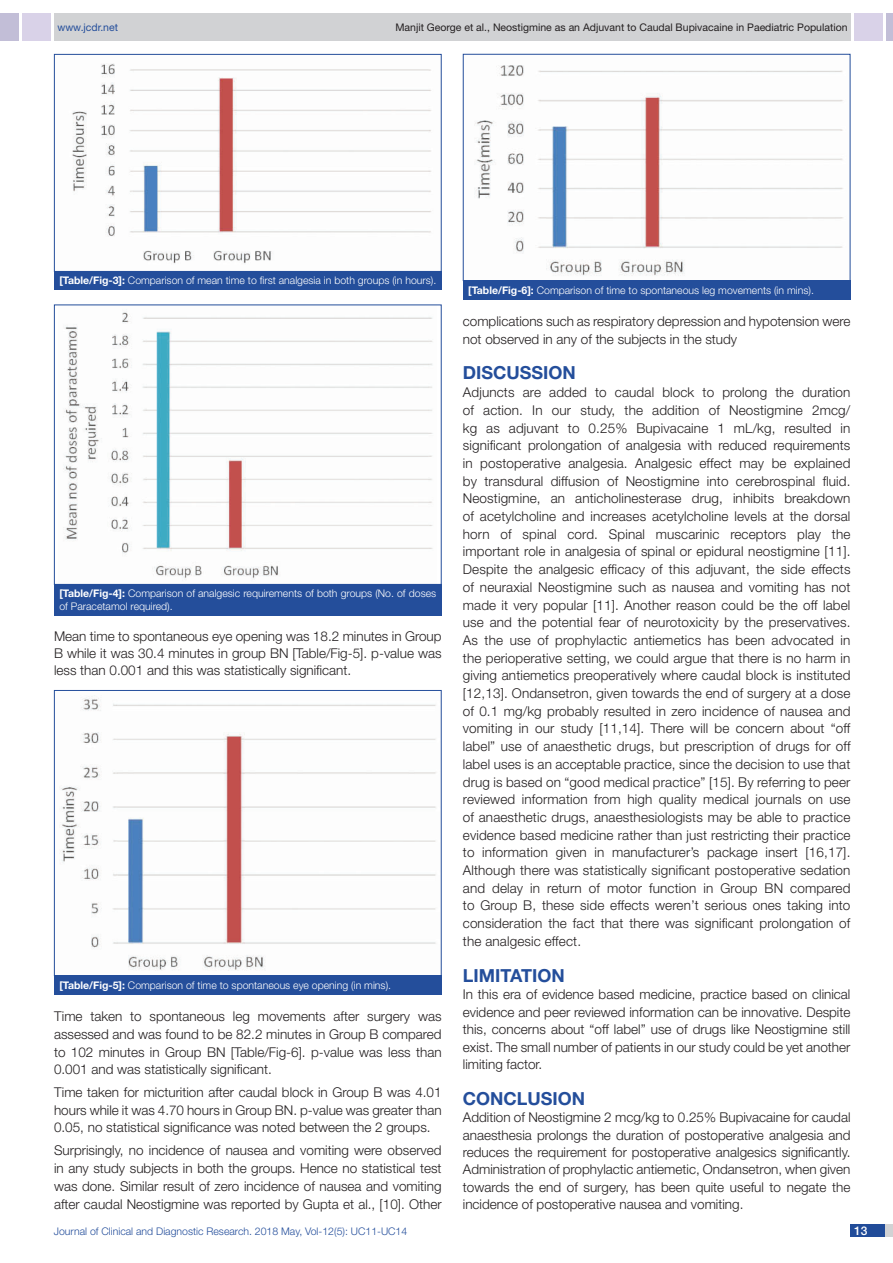
<style>
.page{position:relative;width:893px;height:1263px;background:#fff}
.page>*{position:absolute;margin:0;border:0;box-sizing:border-box;transform-origin:0 0}
.Heading{font:700 18px "Helvetica Neue";color:#244e9b}
.Body_text{font:300 13.5px/17.7px "Helvetica Neue";color:#231f20;text-align:justify}
.t1{font:500 12px "Helvetica Neue";color:#fff}
.TABLE_FIG{font:300 10.5px/12.6px "Helvetica Neue";color:#fff}
.t2{font:10.5px "Helvetica Neue";color:#231f20}
.t3{font:300 10.5px "Helvetica Neue";color:#244e9b}
.t4{font:10.5px "Helvetica Neue";color:#244e9b}
.s1{font-weight:700}
</style>
<div class="page">
<div style="left:54px;top:13px;width:796px;height:28px;background:#d1d2d4"></div>
<div style="left:0;top:13px;width:19px;height:28px;background:#c2bed7"></div>
<div style="left:22px;top:13px;width:29px;height:28px;background:#d9d2e8"></div>
<div style="left:886px;top:13px;width:7px;height:28px;background:#c2bed7"></div>
<div style="left:854px;top:13px;width:29px;height:28px;background:#d9d2e8"></div>
<div style="left:850px;top:1224px;width:43px;height:13px;background:#d1d2d4"></div>
<div style="left:850px;top:1224px;width:35px;height:13px;background:#214c99"></div>
<img style="left:72px;top:63px;width:359px;height:201px">
<div style="left:54px;top:54px;width:388px;height:218px;border:1px solid #244e9b"></div>
<div style="left:54px;top:271px;width:388px;height:19px;background:#244e9b"></div>
<img style="left:475px;top:65px;width:368px;height:211px">
<div style="left:463px;top:54px;width:387px;height:227px;border:1px solid #244e9b"></div>
<div style="left:463px;top:280px;width:387px;height:19px;background:#244e9b"></div>
<img style="left:63px;top:312px;width:370px;height:267px">
<div style="left:54px;top:304px;width:388px;height:281px;border:1px solid #244e9b"></div>
<div style="left:54px;top:584px;width:388px;height:31px;background:#244e9b"></div>
<img style="left:61px;top:698px;width:375px;height:273px">
<div style="left:54px;top:690px;width:388px;height:286px;border:1px solid #244e9b"></div>
<div style="left:54px;top:975px;width:388px;height:19px;background:#244e9b"></div>
<p class="t4" style="left:57px;top:21px;width:62px">www.jcdr.net</p>
<p class="t2" style="left:395px;top:21px;width:454px">Manjit George et al., Neostigmine as an Adjuvant to Caudal Bupivacaine in Paediatric Population</p>
<p class="TABLE_FIG" style="left:59px;top:274px;width:378px"><span class="s1">[Table/Fig-3]:</span> Comparison of mean time to first analgesia in both groups (in hours).</p>
<p class="TABLE_FIG" style="left:59px;top:587px;width:378px"><span class="s1">[Table/Fig-4]:</span> Comparison of analgesic requirements of both groups (No. of doses of Paracetamol required).</p>
<p class="Body_text" style="left:54px;top:627px;width:389px;line-height:17.2px">Mean time to spontaneous eye opening was 18.2 minutes in Group B while it was 30.4 minutes in group BN [Table/Fig-5]. p-value was less than 0.001 and this was statistically significant.</p>
<p class="TABLE_FIG" style="left:59px;top:978px;width:333px"><span class="s1">[Table/Fig-5]:</span> Comparison of time to spontaneous eye opening (in mins).</p>
<p class="Body_text" style="left:54px;top:1007px;width:389px">Time taken to spontaneous leg movements after surgery was assessed and was found to be 82.2 minutes in Group B compared to 102 minutes in Group BN [Table/Fig-6]. p-value was less than 0.001 and was statistically significant.</p>
<p class="Body_text" style="left:54px;top:1082px;width:389px">Time taken for micturition after caudal block in Group B was 4.01 hours while it was 4.70 hours in Group BN. p-value was greater than 0.05, no statistical significance was noted between the 2 groups.</p>
<p class="Body_text" style="left:54px;top:1141px;width:389px">Surprisingly, no incidence of nausea and vomiting were observed in any study subjects in both the groups. Hence no statistical test was done. Similar result of zero incidence of nausea and vomiting after caudal Neostigmine was reported by Gupta et al., [10]. Other</p>
<p class="TABLE_FIG" style="left:468px;top:283px;width:347px"><span class="s1">[Table/Fig-6]:</span> Comparison of time to spontaneous leg movements (in mins).</p>
<p class="Body_text" style="left:463px;top:312px;width:389px">complications such as respiratory depression and hypotension were not observed in any of the subjects in the study</p>
<p class="Heading" style="left:463px;top:362px;width:26px">Discussion</p>
<p class="Body_text" style="left:463px;top:383px;width:389px">Adjuncts are added to caudal block to prolong the duration of action. In our study, the addition of Neostigmine 2mcg/ kg as adjuvant to 0.25% Bupivacaine 1 mL/kg, resulted in significant prolongation of analgesia with reduced requirements in postoperative analgesia. Analgesic effect may be explained by transdural diffusion of Neostigmine into cerebrospinal fluid.<br>Neostigmine, an anticholinesterase drug, inhibits breakdown of acetylcholine and increases acetylcholine levels at the dorsal horn of spinal cord. Spinal muscarinic receptors play the important role in analgesia of spinal or epidural neostigmine [11].<br>Despite the analgesic efficacy of this adjuvant, the side effects of neuraxial Neostigmine such as nausea and vomiting has not made it very popular [11]. Another reason could be the off label use and the potential fear of neurotoxicity by the preservatives.<br>As the use of prophylactic antiemetics has been advocated in the perioperative setting, we could argue that there is no harm in giving antiemetics preoperatively where caudal block is instituted [12,13]. Ondansetron, given towards the end of surgery at a dose of 0.1 mg/kg probably resulted in zero incidence of nausea and vomiting in our study [11,14]. There will be concern about “off label” use of anaesthetic drugs, but prescription of drugs for off label uses is an acceptable practice, since the decision to use that drug is based on “good medical practice” [15]. By referring to peer reviewed information from high quality medical journals on use of anaesthetic drugs, anaesthesiologists may be able to practice evidence based medicine rather than just restricting their practice to information given in manufacturer’s package insert [16,17].<br>Although there was statistically significant postoperative sedation and delay in return of motor function in Group BN compared to Group B, these side effects weren’t serious ones taking into consideration the fact that there was significant prolongation of the analgesic effect.</p>
<p class="Heading" style="left:463px;top:964px;width:103px">LIMITATION</p>
<p class="Body_text" style="left:463px;top:985px;width:389px">In this era of evidence based medicine, practice based on clinical evidence and peer reviewed information can be innovative. Despite this, concerns about “off label” use of drugs like Neostigmine still exist. The small number of patients in our study could be yet another limiting factor.</p>
<p class="Heading" style="left:463px;top:1087px;width:124px">CONCLUSION</p>
<p class="Body_text" style="left:463px;top:1109px;width:389px;line-height:17.2px">Addition of Neostigmine 2 mcg/kg to 0.25% Bupivacaine for caudal anaesthesia prolongs the duration of postoperative analgesia and reduces the requirement for postoperative analgesics significantly.<br>Administration of prophylactic antiemetic, Ondansetron, when given towards the end of surgery, has been quite useful to negate the incidence of postoperative nausea and vomiting.</p>
<p class="t3" style="left:54px;top:1225px;width:355px">Journal of Clinical and Diagnostic Research. 2018 May, Vol-12(5): UC11-UC14</p>
<p class="t1" style="left:854px;top:1223px;width:15px">13</p>
</div>
